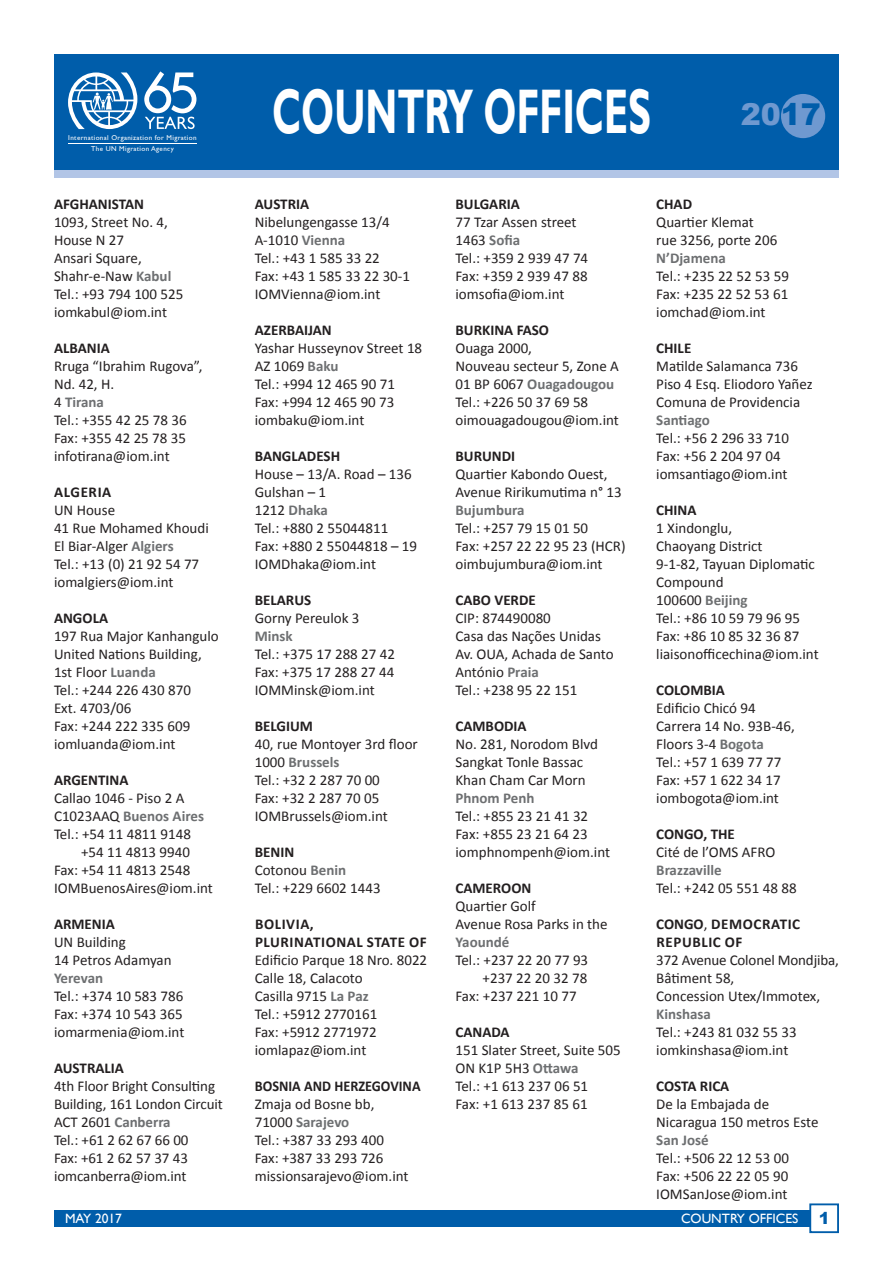
<style>
.page{position:relative;width:893px;height:1263px;background:#fff}
.page>*{position:absolute;margin:0;border:0;box-sizing:border-box;transform-origin:0 0}
.t1{font:700 63px "Gill Sans";color:#fff;scale:.6 1}
.t2{font:900 30.15px "Arial";color:#6f99d0}
.t3{font:15px/18px "Calibri";color:#231f20}
.t4{font:700 15px "Calibri";color:#231f20}
.t5{font:700 15px "Calibri";color:#6d6f71}
.t6{font:700 15px/18px "Calibri";letter-spacing:.04em;color:#231f20}
.t7{font:700 15px "Calibri";color:#231f20;scale:.95 1}
.t8{font:13.5px "Gill Sans";color:#fff}
.t9{font:7.05px "Gill Sans";letter-spacing:.05em;color:#fff}
.s1{font-weight:700;color:#6d6f71}
.s2{font-weight:400;color:#231f20}
.s3{color:#005daa}
.s4{font-weight:700}
.s5{font-weight:400}
.s6{font-family:"Arial";font-weight:900;font-size:16.5px;color:#005daa}
</style>
<div class="page">
<div style="left:54px;top:1210px;width:756px;height:16px;background:#005daa"></div>
<div style="left:809px;top:1203px;width:30px;height:30px;border:2px solid #005daa"></div>
<div style="left:54px;top:165px;width:785px;height:13px;background:#b2c5e6"></div>
<div style="left:54px;top:54px;width:785px;height:115px;background:#005daa"></div>
<svg style="left:68px;top:72px;width:69px;height:57px"></svg>
<svg style="left:144px;top:71px;width:52px;height:58px"></svg>
<hr style="left:68px;top:143px;width:129px;height:1px;background:#fff">
<div style="left:781px;top:94px;width:44px;height:44px;background:#6f99d0;border-radius:50%"></div>
<p class="t9" style="left:68px;top:134px;width:130px">International Organization for Migration</p>
<p class="t9" style="left:91px;top:145px;width:84px">The UN Migration Agency</p>
<p class="t4" style="left:54px;top:194px;width:92px">AFGHANISTAN</p>
<p class="t3" style="left:54px;top:213px;width:131px">1093, Street No. 4,<br>House N 27<br>Ansari Square,<br>Shahr-e-Naw <span class="s1">Kabul<br></span>Tel.: +93 794 100 525 iomkabul@iom.int</p>
<p class="t4" style="left:54px;top:338px;width:57px">ALBANIA</p>
<p class="t3" style="left:54px;top:357px;width:150px">Rruga “Ibrahim Rugova”,<br>Nd. 42, H.<br>4 <span class="s1">Tirana<br></span>Tel.: +355 42 25 78 36<br>Fax: +355 42 25 78 35 infotirana@iom.int</p>
<p class="t6" style="left:54px;top:483px;width:59px">ALGERIA</p>
<p class="t3" style="left:54px;top:501px;width:156px">UN House<br>41 Rue Mohamed Khoudi<br>El Biar-Alger <span class="s1">Algiers<br></span>Tel.: +13 (0) 21 92 54 77 iomalgiers@iom.int</p>
<p class="t4" style="left:54px;top:608px;width:56px">ANGOLA</p>
<p class="t3" style="left:54px;top:627px;width:166px">197 Rua Major Kanhangulo<br>United Nations Building,<br>1st Floor <span class="s1">Luanda<br></span>Tel.: +244 226 430 870<br>Ext. 4703/06<br>Fax: +244 222 335 609 iomluanda@iom.int</p>
<p class="t4" style="left:54px;top:770px;width:76px">ARGENTINA</p>
<p class="t3" style="left:54px;top:789px;width:132px">Callao 1046 - Piso 2 A</p>
<p class="t5" style="left:54px;top:806px;width:152px"><span class="s2">C1023AAQ</span> Buenos Aires</p>
<p class="t3" style="left:54px;top:825px;width:138px">Tel.: +54 11 4811 9148</p>
<p class="t3" style="left:81px;top:843px;width:110px">+54 11 4813 9940</p>
<p class="t3" style="left:54px;top:861px;width:138px">Fax: +54 11 4813 2548</p>
<p class="t3" style="left:54px;top:879px;width:160px">IOMBuenosAires@iom.int</p>
<p class="t4" style="left:54px;top:914px;width:62px">ARMENIA</p>
<p class="t3" style="left:54px;top:933px;width:119px">UN Building<br>14 Petros Adamyan</p>
<p class="t5" style="left:54px;top:968px;width:51px">Yerevan</p>
<p class="t3" style="left:54px;top:987px;width:132px;text-align:justify">Tel.: +374 10 583 786<br>Fax: +374 10 543 365 iomarmenia@iom.int</p>
<p class="t4" style="left:54px;top:1058px;width:71px">AUSTRALIA</p>
<p class="t3" style="left:54px;top:1077px;width:170px">4th Floor Bright Consulting<br>Building, 161 London Circuit<br>ACT 2601 <span class="s1">Canberra<br></span>Tel.: +61 2 62 67 66 00<br>Fax: +61 2 62 57 37 43 iomcanberra@iom.int</p>
<h1 class="t1" style="left:272px;top:74px;width:633px">COUNTRY OFFICES</h1>
<h2 class="t2" style="left:741px;top:93px;width:82px">20<span class="s3">17</span></h2>
<p class="t4" style="left:255px;top:194px;width:56px">AUSTRIA</p>
<p class="t3" style="left:255px;top:213px;width:157px">Nibelungengasse 13/4<br>A-1010 <span class="s1">Vienna<br></span>Tel.: +43 1 585 33 22<br>Fax: +43 1 585 33 22 30-1<br>IOMVienna@iom.int</p>
<p class="t4" style="left:255px;top:320px;width:78px">AZERBAIJAN</p>
<p class="t3" style="left:255px;top:339px;width:169px">Yashar Husseynov Street 18<br>AZ 1069 <span class="s1">Baku<br></span>Tel.: +994 12 465 90 71<br>Fax: +994 12 465 90 73 iombaku@iom.int</p>
<p class="t4" style="left:255px;top:446px;width:87px">BANGLADESH</p>
<p class="t3" style="left:255px;top:465px;width:164px">House – 13/A. Road – 136<br>Gulshan – 1<br>1212 <span class="s1">Dhaka<br></span>Tel.: +880 2 55044811<br>Fax: +880 2 55044818 – 19<br>IOMDhaka@iom.int</p>
<p class="t4" style="left:255px;top:590px;width:58px">BELARUS</p>
<p class="t3" style="left:255px;top:609px;width:106px">Gorny Pereulok 3</p>
<p class="t5" style="left:255px;top:626px;width:40px">Minsk</p>
<p class="t3" style="left:255px;top:645px;width:142px;text-align:justify">Tel.: +375 17 288 27 42<br>Fax: +375 17 288 27 44<br>IOMMinsk@iom.int</p>
<p class="t4" style="left:255px;top:716px;width:60px">BELGIUM</p>
<p class="t3" style="left:255px;top:735px;width:165px">40, rue Montoyer 3rd floor<br>1000 <span class="s1">Brussels<br></span>Tel.: +32 2 287 70 00<br>Fax: +32 2 287 70 05<br>IOMBrussels@iom.int</p>
<p class="t3" style="left:255px;top:843px;width:127px"><span class="s4">BENIN<br></span>Cotonou <span class="s1">Benin<br></span>Tel.: +229 6602 1443</p>
<p class="t6" style="left:255px;top:915px;width:173px">BOLIVIA,<br>PLURINATIONAL STATE OF</p>
<p class="t3" style="left:255px;top:951px;width:174px">Edificio Parque 18 Nro. 8022<br>Calle 18, Calacoto<br>Casilla 9715 <span class="s1">La Paz<br></span>Tel.: +5912 2770161<br>Fax: +5912 2771972 iomlapaz@iom.int</p>
<p class="t7" style="left:255px;top:1076px;width:176px">BOSNIA AND HERZEGOVINA</p>
<p class="t3" style="left:255px;top:1095px;width:155px">Zmaja od Bosne bb,<br>71000 <span class="s1">Sarajevo<br></span>Tel.: +387 33 293 400<br>Fax: +387 33 293 726 missionsarajevo@iom.int</p>
<p class="t4" style="left:455px;top:194px;width:66px">BULGARIA</p>
<p class="t3" style="left:455px;top:213px;width:134px">77 Tzar Assen street<br>1463 <span class="s1">Sofia<br></span>Tel.: +359 2 939 47 74<br>Fax: +359 2 939 47 88 iomsofia@iom.int</p>
<p class="t4" style="left:455px;top:320px;width:95px">BURKINA FASO</p>
<p class="t3" style="left:455px;top:339px;width:165px">Ouaga 2000,<br>Nouveau secteur 5, Zone A<br>01 BP 6067 <span class="s1">Ouagadougou<br></span>Tel.: +226 50 37 69 58 oimouagadougou@iom.int</p>
<p class="t4" style="left:455px;top:446px;width:61px">BURUNDI</p>
<p class="t3" style="left:455px;top:465px;width:168px">Quartier Kabondo Ouest,<br>Avenue Ririkumutima n° 13</p>
<p class="t5" style="left:455px;top:500px;width:71px">Bujumbura</p>
<p class="t3" style="left:455px;top:519px;width:172px">Tel.: +257 79 15 01 50<br>Fax: +257 22 22 95 23 (HCR) oimbujumbura@iom.int</p>
<p class="t4" style="left:455px;top:590px;width:82px">CABO VERDE</p>
<p class="t3" style="left:455px;top:609px;width:160px">CIP: 874490080<br>Casa das Nações Unidas<br>Av. OUA, Achada de Santo<br>António <span class="s1">Praia<br></span>Tel.: +238 95 22 151</p>
<p class="t4" style="left:455px;top:716px;width:73px">CAMBODIA</p>
<p class="t3" style="left:455px;top:735px;width:144px">No. 281, Norodom Blvd<br>Sangkat Tonle Bassac<br>Khan Cham Car Morn</p>
<p class="t5" style="left:455px;top:788px;width:81px">Phnom Penh</p>
<p class="t3" style="left:455px;top:807px;width:156px">Tel.: +855 23 21 41 32<br>Fax: +855 23 21 64 23 iomphnompenh@iom.int</p>
<p class="t4" style="left:455px;top:878px;width:77px">CAMEROON</p>
<p class="t3" style="left:455px;top:897px;width:154px">Quartier Golf<br>Avenue Rosa Parks in the</p>
<p class="t5" style="left:455px;top:932px;width:55px">Yaoundé</p>
<p class="t3" style="left:455px;top:951px;width:134px">Tel.: +237 22 20 77 93</p>
<p class="t3" style="left:483px;top:969px;width:106px">+237 22 20 32 78</p>
<p class="t3" style="left:455px;top:987px;width:123px">Fax: +237 221 10 77</p>
<p class="t4" style="left:455px;top:1022px;width:56px">CANADA</p>
<p class="t3" style="left:455px;top:1041px;width:167px">151 Slater Street, Suite 505<br>ON K1P 5H3 <span class="s1">Ottawa<br></span>Tel.: +1 613 237 06 51<br>Fax: +1 613 237 85 61</p>
<p class="t4" style="left:656px;top:194px;width:37px">CHAD</p>
<p class="t3" style="left:656px;top:213px;width:123px">Quartier Klemat rue 3256, porte 206</p>
<p class="t5" style="left:656px;top:248px;width:71px">N’Djamena</p>
<p class="t3" style="left:656px;top:267px;width:134px;text-align:justify">Tel.: +235 22 52 53 59<br>Fax: +235 22 52 53 61 iomchad@iom.int</p>
<p class="t4" style="left:656px;top:338px;width:37px">CHILE</p>
<p class="t3" style="left:656px;top:357px;width:158px">Matilde Salamanca 736<br>Piso 4 Esq. Eliodoro Yañez<br>Comuna de Providencia</p>
<p class="t5" style="left:656px;top:410px;width:55px">Santiago</p>
<p class="t3" style="left:656px;top:429px;width:134px">Tel.: +56 2 296 33 710<br>Fax: +56 2 204 97 04 iomsantiago@iom.int</p>
<p class="t4" style="left:656px;top:500px;width:42px">CHINA</p>
<p class="t3" style="left:656px;top:519px;width:164px">1 Xindonglu,<br>Chaoyang District<br>9-1-82, Tayuan Diplomatic<br>Compound<br>100600 <span class="s1">Beijing<br></span>Tel.: +86 10 59 79 96 95<br>Fax: +86 10 85 32 36 87 liaisonofficechina@iom.int</p>
<p class="t4" style="left:656px;top:680px;width:70px">COLOMBIA</p>
<p class="t3" style="left:656px;top:699px;width:140px">Edificio Chicó 94<br>Carrera 14 No. 93B-46,<br>Floors 3-4 <span class="s1">Bogota<br></span>Tel.: +57 1 639 77 77<br>Fax: +57 1 622 34 17 iombogota@iom.int</p>
<p class="t4" style="left:656px;top:824px;width:80px">CONGO, THE</p>
<p class="t3" style="left:656px;top:843px;width:121px">Cité de l’OMS AFRO</p>
<p class="t5" style="left:656px;top:860px;width:67px">Brazzaville</p>
<p class="t3" style="left:656px;top:879px;width:142px">Tel.: +242 05 551 48 88</p>
<p class="t6" style="left:656px;top:915px;width:145px">CONGO<span class="s5">,</span> DEMOCRATIC<br>REPUBLIC OF</p>
<p class="t3" style="left:656px;top:951px;width:184px">372 Avenue Colonel Mondjiba,<br>Bâtiment 58,<br>Concession Utex/Immotex,</p>
<p class="t5" style="left:656px;top:1004px;width:56px">Kinshasa</p>
<p class="t3" style="left:656px;top:1023px;width:142px">Tel.: +243 81 032 55 33 iomkinshasa@iom.int</p>
<p class="t4" style="left:656px;top:1076px;width:75px">COSTA RICA</p>
<p class="t3" style="left:656px;top:1095px;width:164px">De la Embajada de<br>Nicaragua 150 metros Este</p>
<p class="t5" style="left:656px;top:1130px;width:54px">San José</p>
<p class="t3" style="left:656px;top:1149px;width:134px;text-align:justify">Tel.: +506 22 12 53 00<br>Fax: +506 22 22 05 90<br>IOMSanJose@iom.int</p>
<p class="t8" style="left:65px;top:1210px;width:58px">MAY 2017</p>
<p class="t8" style="left:681px;top:1211px;width:150px">COUNTRY OFFICES <span class="s6">1</span></p>
</div>
